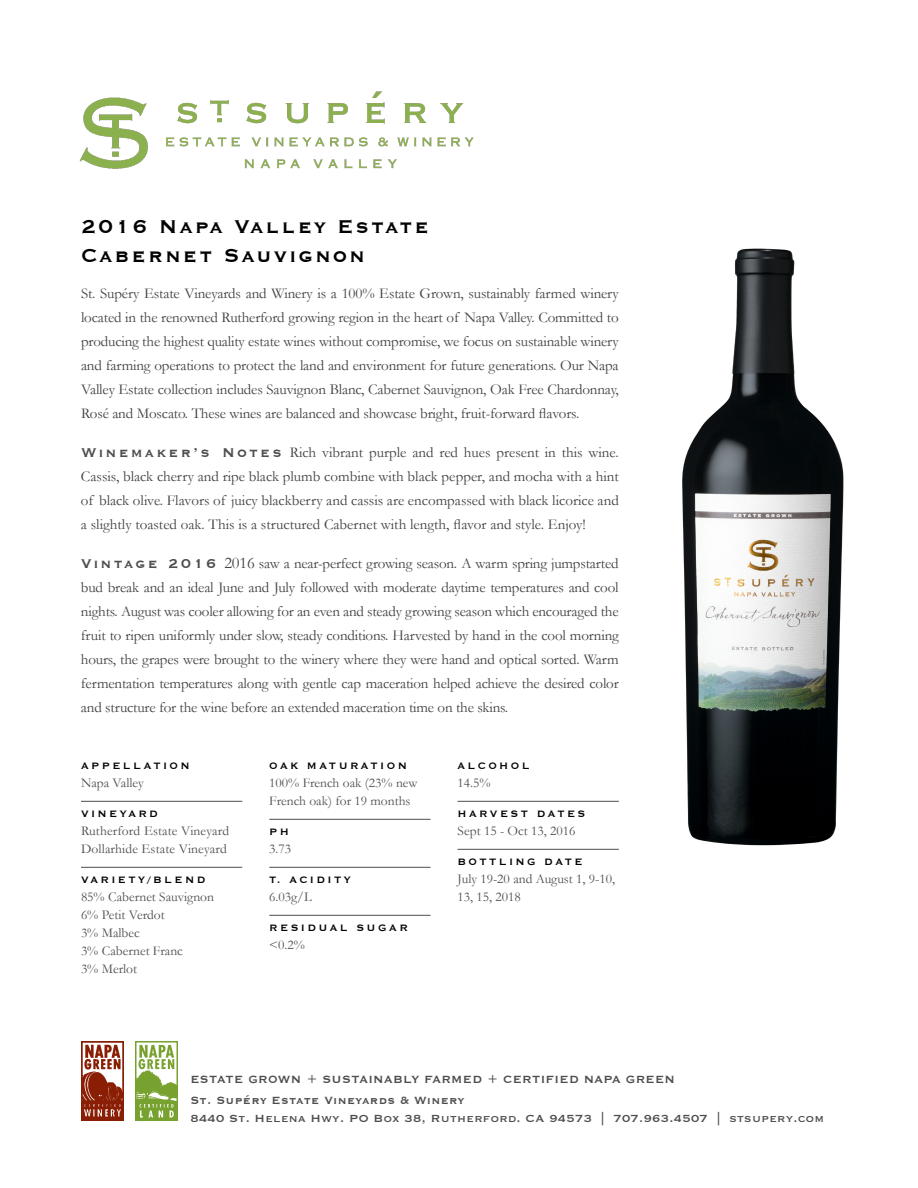
<style>
.page{position:relative;width:918px;height:1188px;background:#fff}
.page>*{position:absolute;margin:0;border:0;box-sizing:border-box;transform-origin:0 0}
.t1{font:700 24px/28.8px "Copperplate Gothic BT";letter-spacing:.08em;color:#000}
.t2{font:15px/24px "Garamond";letter-spacing:-.01em;color:#414042;text-align:justify}
.t3{font:13.5px/18px "Garamond";color:#4d4d4f}
.t4{font:700 13.5px/21px "Copperplate Gothic BT";letter-spacing:.025em;color:#4d4d4f}
.t5{font:13.5px "Copperplate Gothic Std 31 BC";letter-spacing:.025em;color:#4d4d4f}
.t6{font:700 12px "Copperplate Gothic BT";letter-spacing:.2em;color:#000}
.s1{font-family:"Copperplate Gothic BT";font-weight:700;font-size:16.5px;color:#4d4d4f}
.s2{font-size:16.5px}
</style>
<div class="page">
<img style="left:682px;top:248px;width:162px;height:598px">
<img style="left:81px;top:1042px;width:43px;height:78px">
<hr style="left:81px;top:801px;width:161px;height:1px;background:#4d4d4f">
<hr style="left:81px;top:867px;width:161px;height:1px;background:#4d4d4f">
<hr style="left:269px;top:819px;width:162px;height:1px;background:#4d4d4f">
<hr style="left:269px;top:867px;width:162px;height:1px;background:#4d4d4f">
<hr style="left:269px;top:915px;width:162px;height:1px;background:#4d4d4f">
<hr style="left:458px;top:801px;width:161px;height:1px;background:#4d4d4f">
<hr style="left:458px;top:849px;width:161px;height:1px;background:#4d4d4f">
<img style="left:166px;top:91px;width:308px;height:78px">
<img style="left:79px;top:97px;width:69px;height:72px">
<img style="left:135px;top:1042px;width:43px;height:78px">
<h1 class="t1" style="left:81px;top:211px;width:350px">2016 Napa Valley Estate<br>Cabernet Sauvignon</h1>
<p class="t2" style="left:81px;top:280px;width:539px">St. Supéry Estate Vineyards and Winery is a 100% Estate Grown, sustainably farmed winery located in the renowned Rutherford growing region in the heart of Napa Valley. Committed to producing the highest quality estate wines without compromise, we focus on sustainable winery and farming operations to protect the land and environment for future generations. Our Napa Valley Estate collection includes Sauvignon Blanc, Cabernet Sauvignon, Oak Free Chardonnay, Rosé and Moscato. These wines are balanced and showcase bright, fruit-forward flavors.</p>
<p class="t2" style="left:81px;top:439px;width:539px"><span class="s1">Winemaker’s Notes</span> Rich vibrant purple and red hues present in this wine.<br>Cassis, black cherry and ripe black plumb combine with black pepper, and mocha with a hint of black olive. Flavors of juicy blackberry and cassis are encompassed with black licorice and a slightly toasted oak. This is a structured Cabernet with length, flavor and style. Enjoy!</p>
<p class="t2" style="left:81px;top:550px;width:539px"><span class="s1">Vintage 2016</span> <span class="s2">2016</span> saw a near-perfect growing season. A warm spring jumpstarted bud break and an ideal June and July followed with moderate daytime temperatures and cool nights. August was cooler allowing for an even and steady growing season which encouraged the fruit to ripen uniformly under slow, steady conditions. Harvested by hand in the cool morning hours, the grapes were brought to the winery where they were hand and optical sorted. Warm fermentation temperatures along with gentle cap maceration helped achieve the desired color and structure for the wine before an extended maceration time on the skins.</p>
<p class="t6" style="left:81px;top:760px;width:110px">APPELLATION</p>
<p class="t3" style="left:81px;top:774px;width:64px">Napa Valley</p>
<p class="t6" style="left:81px;top:808px;width:78px">VINEYARD</p>
<p class="t3" style="left:81px;top:822px;width:150px">Rutherford Estate Vineyard<br>Dollarhide Estate Vineyard</p>
<p class="t6" style="left:81px;top:874px;width:126px">VARIETY/BLEND</p>
<p class="t3" style="left:81px;top:888px;width:135px">85% Cabernet Sauvignon<br>6% Petit Verdot<br>3% Malbec<br>3% Cabernet Franc<br>3% Merlot</p>
<p class="t6" style="left:269px;top:760px;width:139px">OAK MATURATION</p>
<p class="t3" style="left:269px;top:774px;width:150px">100% French oak (23% new<br>French oak) for 19 months</p>
<p class="t6" style="left:269px;top:826px;width:21px">PH</p>
<p class="t3" style="left:269px;top:840px;width:23px">3.73</p>
<p class="t6" style="left:269px;top:874px;width:83px">T. ACIDITY</p>
<p class="t3" style="left:269px;top:888px;width:44px">6.03g/L</p>
<p class="t6" style="left:269px;top:922px;width:140px">RESIDUAL SUGAR</p>
<p class="t3" style="left:269px;top:936px;width:37px">&lt;0.2%</p>
<p class="t6" style="left:458px;top:760px;width:73px">ALCOHOL</p>
<p class="t3" style="left:458px;top:774px;width:35px">14.5%</p>
<p class="t6" style="left:458px;top:808px;width:129px">HARVEST DATES</p>
<p class="t3" style="left:458px;top:822px;width:119px">Sept 15 - Oct 13, 2016</p>
<p class="t6" style="left:458px;top:856px;width:127px">BOTTLING DATE</p>
<p class="t3" style="left:458px;top:870px;width:159px">July 19-20 and August 1, 9-10,<br>13, 15, 2018</p>
<p class="t4" style="left:190px;top:1068px;width:486px">ESTATE GROWN + SUSTAINABLY FARMED + CERTIFIED NAPA GREEN<br>St. Supéry Estate Vineyards &amp; Winery</p>
<p class="t5" style="left:190px;top:1111px;width:635px">8440 St. Helena Hwy. PO Box 38, Rutherford. CA 94573 | 707.963.4507 | stsupery.com</p>
</div>
